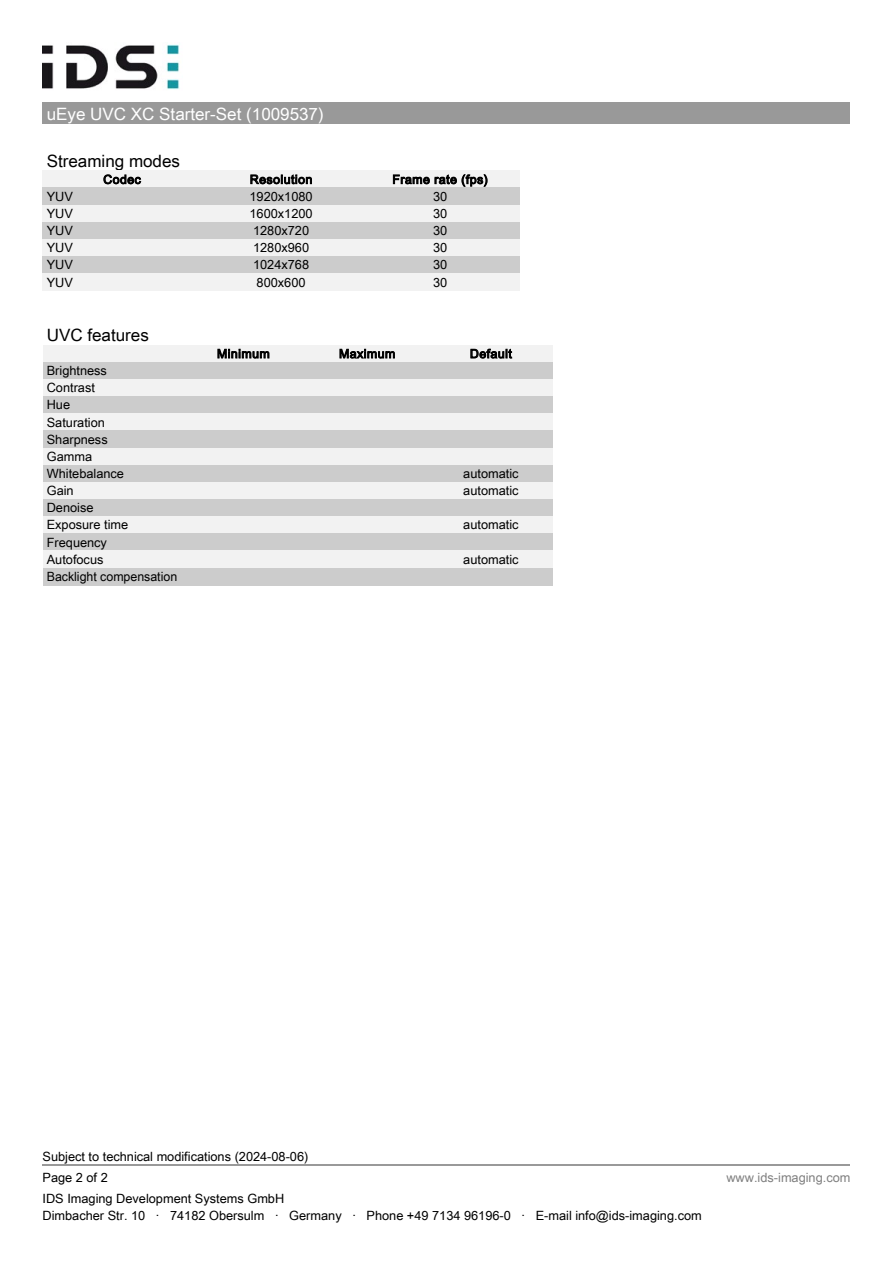
<style>
.page{position:relative;width:893px;height:1263px;background:#fff}
.page>*{position:absolute;margin:0;border:0;box-sizing:border-box;transform-origin:0 0}
.t1{font:16.95px "Arial Unicode MS";color:#fff}
.t2{font:16.95px "Arial Unicode MS";color:#000}
.t3{font:12.75px/17.1px "Arial Unicode MS";color:#000}
.t4{font:12.75px "Arial Unicode MS";color:#808080}
.t5{font:12.3px "Arial Unicode MS";letter-spacing:.04em;color:#000}
</style>
<div class="page">
<img style="left:43px;top:44px;width:140px;height:59px">
<div style="left:43px;top:103px;width:807px;height:21px;background:#999"></div>
<hr style="left:43px;top:1164px;width:807px;height:1px;background:#999">
<div style="left:43px;top:171px;width:159px;height:17px;background:#f2f2f2"></div>
<div style="left:202px;top:171px;width:159px;height:17px;background:#f2f2f2"></div>
<div style="left:361px;top:171px;width:159px;height:17px;background:#f2f2f2"></div>
<div style="left:43px;top:188px;width:159px;height:17px;background:#ccc"></div>
<div style="left:202px;top:188px;width:159px;height:17px;background:#ccc"></div>
<div style="left:361px;top:188px;width:159px;height:17px;background:#ccc"></div>
<div style="left:43px;top:205px;width:159px;height:17px;background:#f2f2f2"></div>
<div style="left:202px;top:205px;width:159px;height:17px;background:#f2f2f2"></div>
<div style="left:361px;top:205px;width:159px;height:17px;background:#f2f2f2"></div>
<div style="left:43px;top:222px;width:159px;height:17px;background:#ccc"></div>
<div style="left:202px;top:222px;width:159px;height:17px;background:#ccc"></div>
<div style="left:361px;top:222px;width:159px;height:17px;background:#ccc"></div>
<div style="left:43px;top:239px;width:159px;height:17px;background:#f2f2f2"></div>
<div style="left:202px;top:239px;width:159px;height:17px;background:#f2f2f2"></div>
<div style="left:361px;top:239px;width:159px;height:17px;background:#f2f2f2"></div>
<div style="left:43px;top:256px;width:159px;height:18px;background:#ccc"></div>
<div style="left:202px;top:256px;width:159px;height:18px;background:#ccc"></div>
<div style="left:361px;top:256px;width:159px;height:18px;background:#ccc"></div>
<div style="left:43px;top:274px;width:159px;height:17px;background:#f2f2f2"></div>
<div style="left:202px;top:274px;width:159px;height:17px;background:#f2f2f2"></div>
<div style="left:361px;top:274px;width:159px;height:17px;background:#f2f2f2"></div>
<div style="left:43px;top:345px;width:138px;height:17px;background:#f2f2f2"></div>
<div style="left:181px;top:345px;width:124px;height:17px;background:#f2f2f2"></div>
<div style="left:305px;top:345px;width:124px;height:17px;background:#f2f2f2"></div>
<div style="left:429px;top:345px;width:124px;height:17px;background:#f2f2f2"></div>
<div style="left:43px;top:362px;width:138px;height:17px;background:#ccc"></div>
<div style="left:181px;top:362px;width:124px;height:17px;background:#ccc"></div>
<div style="left:305px;top:362px;width:124px;height:17px;background:#ccc"></div>
<div style="left:429px;top:362px;width:124px;height:17px;background:#ccc"></div>
<div style="left:43px;top:379px;width:138px;height:18px;background:#f2f2f2"></div>
<div style="left:181px;top:379px;width:124px;height:18px;background:#f2f2f2"></div>
<div style="left:305px;top:379px;width:124px;height:18px;background:#f2f2f2"></div>
<div style="left:429px;top:379px;width:124px;height:18px;background:#f2f2f2"></div>
<div style="left:43px;top:397px;width:138px;height:17px;background:#ccc"></div>
<div style="left:181px;top:397px;width:124px;height:17px;background:#ccc"></div>
<div style="left:305px;top:397px;width:124px;height:17px;background:#ccc"></div>
<div style="left:429px;top:397px;width:124px;height:17px;background:#ccc"></div>
<div style="left:43px;top:414px;width:138px;height:17px;background:#f2f2f2"></div>
<div style="left:181px;top:414px;width:124px;height:17px;background:#f2f2f2"></div>
<div style="left:305px;top:414px;width:124px;height:17px;background:#f2f2f2"></div>
<div style="left:429px;top:414px;width:124px;height:17px;background:#f2f2f2"></div>
<div style="left:43px;top:431px;width:138px;height:17px;background:#ccc"></div>
<div style="left:181px;top:431px;width:124px;height:17px;background:#ccc"></div>
<div style="left:305px;top:431px;width:124px;height:17px;background:#ccc"></div>
<div style="left:429px;top:431px;width:124px;height:17px;background:#ccc"></div>
<div style="left:43px;top:448px;width:138px;height:17px;background:#f2f2f2"></div>
<div style="left:181px;top:448px;width:124px;height:17px;background:#f2f2f2"></div>
<div style="left:305px;top:448px;width:124px;height:17px;background:#f2f2f2"></div>
<div style="left:429px;top:448px;width:124px;height:17px;background:#f2f2f2"></div>
<div style="left:43px;top:465px;width:138px;height:17px;background:#ccc"></div>
<div style="left:181px;top:465px;width:124px;height:17px;background:#ccc"></div>
<div style="left:305px;top:465px;width:124px;height:17px;background:#ccc"></div>
<div style="left:429px;top:465px;width:124px;height:17px;background:#ccc"></div>
<div style="left:43px;top:482px;width:138px;height:17px;background:#f2f2f2"></div>
<div style="left:181px;top:482px;width:124px;height:17px;background:#f2f2f2"></div>
<div style="left:305px;top:482px;width:124px;height:17px;background:#f2f2f2"></div>
<div style="left:429px;top:482px;width:124px;height:17px;background:#f2f2f2"></div>
<div style="left:43px;top:499px;width:138px;height:17px;background:#ccc"></div>
<div style="left:181px;top:499px;width:124px;height:17px;background:#ccc"></div>
<div style="left:305px;top:499px;width:124px;height:17px;background:#ccc"></div>
<div style="left:429px;top:499px;width:124px;height:17px;background:#ccc"></div>
<div style="left:43px;top:516px;width:138px;height:18px;background:#f2f2f2"></div>
<div style="left:181px;top:516px;width:124px;height:18px;background:#f2f2f2"></div>
<div style="left:305px;top:516px;width:124px;height:18px;background:#f2f2f2"></div>
<div style="left:429px;top:516px;width:124px;height:18px;background:#f2f2f2"></div>
<div style="left:43px;top:534px;width:138px;height:17px;background:#ccc"></div>
<div style="left:181px;top:534px;width:124px;height:17px;background:#ccc"></div>
<div style="left:305px;top:534px;width:124px;height:17px;background:#ccc"></div>
<div style="left:429px;top:534px;width:124px;height:17px;background:#ccc"></div>
<div style="left:43px;top:551px;width:138px;height:17px;background:#f2f2f2"></div>
<div style="left:181px;top:551px;width:124px;height:17px;background:#f2f2f2"></div>
<div style="left:305px;top:551px;width:124px;height:17px;background:#f2f2f2"></div>
<div style="left:429px;top:551px;width:124px;height:17px;background:#f2f2f2"></div>
<div style="left:43px;top:568px;width:138px;height:17px;background:#ccc"></div>
<div style="left:181px;top:568px;width:124px;height:17px;background:#ccc"></div>
<div style="left:305px;top:568px;width:124px;height:17px;background:#ccc"></div>
<div style="left:429px;top:568px;width:124px;height:17px;background:#ccc"></div>
<h1 class="t1" style="left:47px;top:101px;width:278px">uEye UVC XC Starter-Set (1009537)</h1>
<h1 class="t2" style="left:47px;top:148px;width:135px">Streaming modes</h1>
<p class="t5" style="left:103px;top:170px;width:39px">Codec</p>
<p class="t5" style="left:250px;top:170px;width:64px">Resolution</p>
<p class="t5" style="left:392px;top:170px;width:97px">Frame rate (fps)</p>
<p class="t3" style="left:47px;top:187px;width:28px">YUV</p>
<p class="t3" style="left:250px;top:187px;width:65px">1920x1080</p>
<p class="t3" style="left:433px;top:187px;width:16px">30</p>
<p class="t3" style="left:47px;top:205px;width:28px">YUV</p>
<p class="t3" style="left:250px;top:205px;width:65px">1600x1200</p>
<p class="t3" style="left:433px;top:205px;width:16px">30</p>
<p class="t3" style="left:47px;top:222px;width:28px">YUV</p>
<p class="t3" style="left:253px;top:222px;width:58px">1280x720</p>
<p class="t3" style="left:433px;top:222px;width:16px">30</p>
<p class="t3" style="left:47px;top:239px;width:28px">YUV</p>
<p class="t3" style="left:253px;top:239px;width:58px">1280x960</p>
<p class="t3" style="left:433px;top:239px;width:16px">30</p>
<p class="t3" style="left:47px;top:256px;width:28px">YUV</p>
<p class="t3" style="left:253px;top:256px;width:58px">1024x768</p>
<p class="t3" style="left:433px;top:256px;width:16px">30</p>
<p class="t3" style="left:47px;top:273px;width:28px">YUV</p>
<p class="t3" style="left:257px;top:273px;width:50px">800x600</p>
<p class="t3" style="left:433px;top:273px;width:16px">30</p>
<h1 class="t2" style="left:47px;top:323px;width:104px">UVC features</h1>
<p class="t3" style="left:47px;top:362px;width:79px">Brightness<br>Contrast<br>Hue<br>Saturation<br>Sharpness<br>Gamma<br>Whitebalance</p>
<p class="t5" style="left:217px;top:345px;width:54px">Minimum</p>
<p class="t5" style="left:339px;top:345px;width:58px">Maximum</p>
<p class="t5" style="left:470px;top:345px;width:43px">Default</p>
<p class="t3" style="left:463px;top:465px;width:57px">automatic</p>
<p class="t3" style="left:47px;top:482px;width:28px">Gain</p>
<p class="t3" style="left:463px;top:482px;width:57px">automatic</p>
<p class="t3" style="left:47px;top:499px;width:83px">Denoise<br>Exposure time</p>
<p class="t3" style="left:463px;top:516px;width:57px">automatic</p>
<p class="t3" style="left:47px;top:533px;width:62px">Frequency<br>Autofocus</p>
<p class="t3" style="left:47px;top:567px;width:132px">Backlight compensation</p>
<p class="t3" style="left:463px;top:550px;width:57px">automatic</p>
<p class="t3" style="left:43px;top:1145px;width:267px;line-height:21.3px">Subject to technical modifications (2024-08-06)<br>Page 2 of 2</p>
<p class="t3" style="left:43px;top:1190px;width:661px">IDS Imaging Development Systems GmbH<br>Dimbacher Str. 10 · 74182 Obersulm · Germany · Phone +49 7134 96196-0 · E-mail info@ids-imaging.com</p>
<p class="t4" style="left:726px;top:1168px;width:126px">www.ids-imaging.com</p>
</div>
